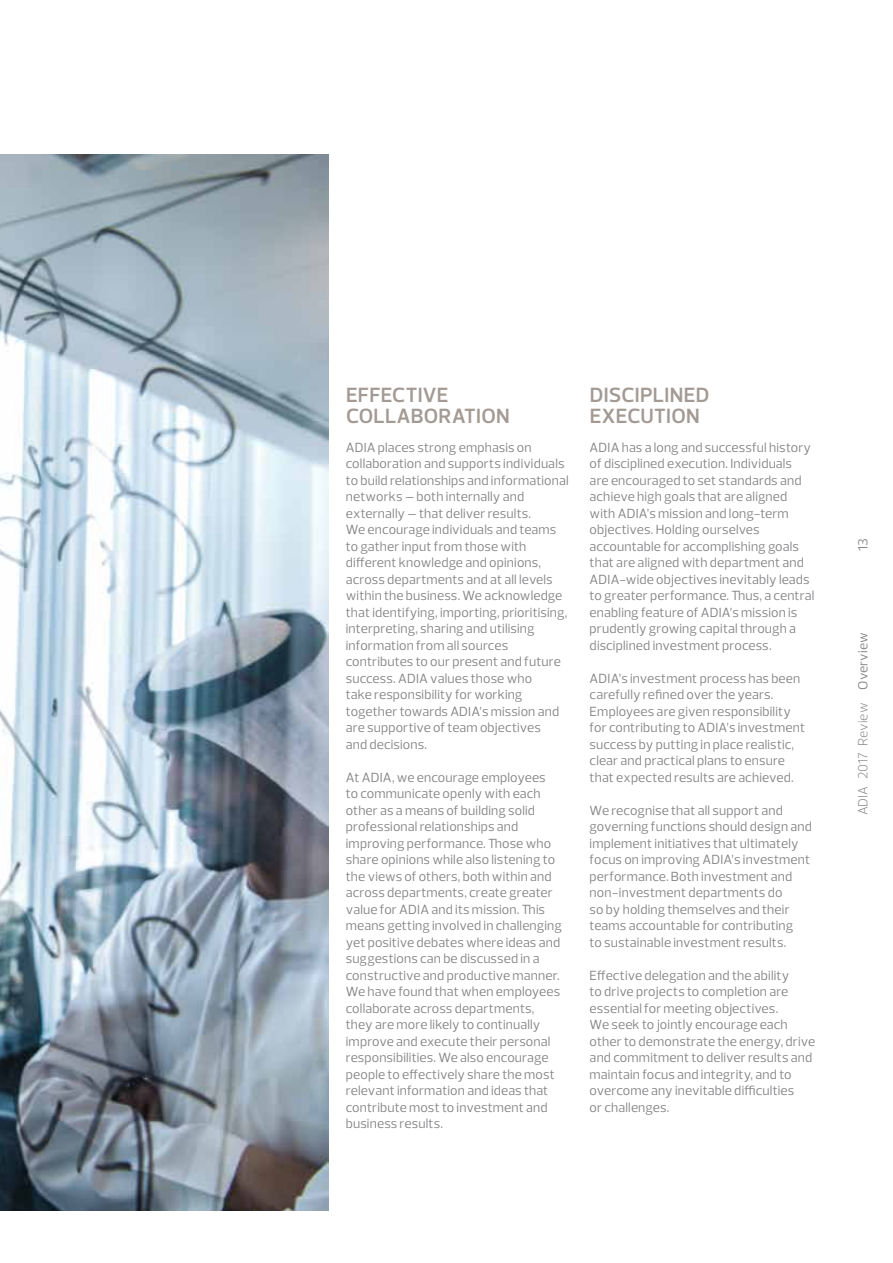
<style>
.page{position:relative;width:893px;height:1263px;background:#fff}
.page>*{position:absolute;margin:0;border:0;box-sizing:border-box;transform-origin:0 0}
.t1{font:600 21px/21px "Prelo";letter-spacing:.01em;color:#a39a94}
.t2{font:13.5px/16.5px "Prelo";letter-spacing:.01em;color:#838386}
.t3{font:300 13.5px "Prelo";letter-spacing:.005em;color:#838386}
.s1{font-weight:400}
</style>
<div class="page">
<img style="left:0;top:155px;width:329px;height:1056px">
<h1 class="t1" style="left:346px;top:385px;width:165px">EFFECTIVE<br>COLLABORATION</h1>
<p class="t2" style="left:346px;top:439px;width:224px">ADIA places strong emphasis on collaboration and supports individuals to build relationships and informational networks – both internally and externally – that deliver results.<br>We encourage individuals and teams to gather input from those with different knowledge and opinions, across departments and at all levels within the business. We acknowledge that identifying, importing, prioritising, interpreting, sharing and utilising information from all sources contributes to our present and future success. ADIA values those who<br>take responsibility for working together towards ADIA’s mission and are supportive of team objectives<br>and decisions.</p>
<p class="t2" style="left:346px;top:769px;width:218px">At ADIA, we encourage employees<br>to communicate openly with each other as a means of building solid professional relationships and improving performance. Those who share opinions while also listening to the views of others, both within and across departments, create greater value for ADIA and its mission. This means getting involved in challenging yet positive debates where ideas and suggestions can be discussed in a constructive and productive manner.<br>We have found that when employees collaborate across departments, they are more likely to continually improve and execute their personal responsibilities. We also encourage people to effectively share the most relevant information and ideas that contribute most to investment and business results.</p>
<h1 class="t1" style="left:590px;top:385px;width:121px">DISCIPLINED<br>EXECUTION</h1>
<p class="t2" style="left:590px;top:439px;width:226px">ADIA has a long and successful history of disciplined execution. Individuals are encouraged to set standards and achieve high goals that are aligned with ADIA’s mission and long-term objectives. Holding ourselves accountable for accomplishing goals that are aligned with department and ADIA-wide objectives inevitably leads to greater performance. Thus, a central enabling feature of ADIA’s mission is prudently growing capital through a disciplined investment process.</p>
<p class="t2" style="left:590px;top:670px;width:217px">ADIA’s investment process has been carefully refined over the years.<br>Employees are given responsibility for contributing to ADIA’s investment success by putting in place realistic, clear and practical plans to ensure that expected results are achieved.</p>
<p class="t2" style="left:590px;top:802px;width:224px">We recognise that all support and governing functions should design and implement initiatives that ultimately focus on improving ADIA’s investment performance. Both investment and non-investment departments do<br>so by holding themselves and their teams accountable for contributing<br>to sustainable investment results.</p>
<p class="t2" style="left:590px;top:967px;width:227px">Effective delegation and the ability<br>to drive projects to completion are essential for meeting objectives.<br>We seek to jointly encourage each other to demonstrate the energy, drive and commitment to deliver results and maintain focus and integrity, and to overcome any inevitable difficulties<br>or challenges.</p>
<p class="t2" style="left:855px;top:551px;width:14px;rotate:-90deg">13</p>
<p class="t3" style="left:855px;top:815px;width:184px;rotate:-90deg">ADIA 2017 Review <span class="s1">Overview</span></p>
</div>
